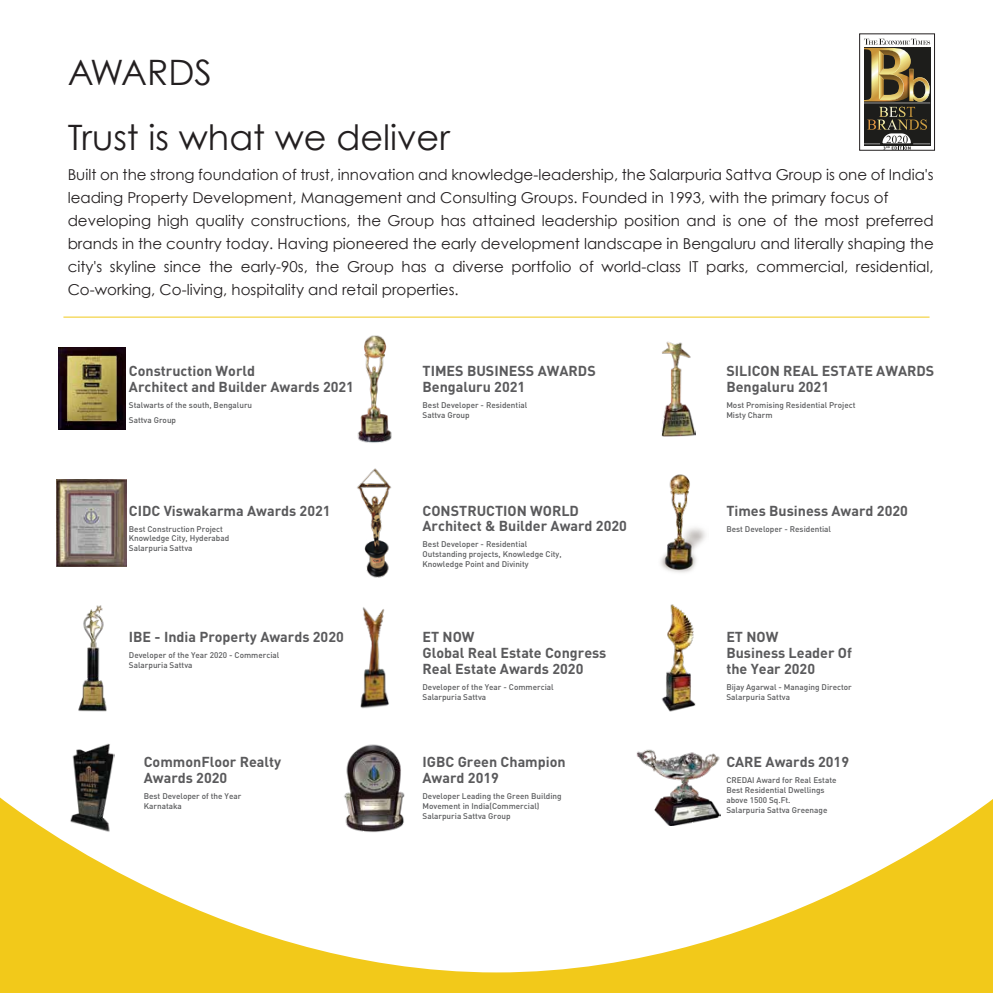
<style>
.page{position:relative;width:993px;height:993px;background:#fff}
.page>*{position:absolute;margin:0;border:0;box-sizing:border-box;transform-origin:0 0}
.t1{font:35px "Century Gothic";color:#231f20}
.t2{font:15px/23px "Century Gothic";color:#231f20}
.t3{font:700 14.25px/15.8px "DIN Pro";color:#5a5a5c}
.t4{font:500 8.12px/9.9px "DIN Pro";color:#595a5c}
</style>
<div class="page">
<svg style="left:0;top:797px;width:992px;height:195px"></svg>
<img style="left:662px;top:604px;width:34px;height:108px">
<img style="left:360px;top:607px;width:29px;height:102px">
<img style="left:78px;top:605px;width:29px;height:106px">
<img style="left:357px;top:468px;width:35px;height:110px">
<img style="left:69px;top:743px;width:45px;height:90px">
<img style="left:636px;top:749px;width:84px;height:76px">
<img style="left:344px;top:744px;width:61px;height:88px">
<img style="left:57px;top:479px;width:70px;height:87px">
<img style="left:660px;top:474px;width:46px;height:99px">
<hr style="left:63px;top:317px;width:866px;height:1px;background:#f2c91a">
<img style="left:661px;top:341px;width:34px;height:95px">
<img style="left:357px;top:335px;width:35px;height:108px">
<svg style="left:859px;top:34px;width:75px;height:116px"></svg>
<svg style="left:863px;top:39px;width:66px;height:110px;background:#726850"></svg>
<img style="left:58px;top:348px;width:67px;height:82px">
<h1 class="t1" style="left:68px;top:51px;width:146px">AWARDS</h1>
<h1 class="t1" style="left:68px;top:116px;width:383px">Trust is what we deliver</h1>
<p class="t2" style="left:68px;top:162px;width:867px">Built on the strong foundation of trust, innovation and knowledge-leadership, the Salarpuria Sattva Group is one of India's leading Property Development, Management and Consulting Groups. Founded in 1993, with the primary focus of developing high quality constructions, the Group has attained leadership position and is one of the most preferred brands in the country today. Having pioneered the early development landscape in Bengaluru and literally shaping the city's skyline since the early-90s, the Group has a diverse portfolio of world-class IT parks, commercial, residential, Co-working, Co-living, hospitality and retail properties.</p>
<h3 class="t3" style="left:129px;top:361px;width:226px">Construction World<br>Architect and Builder Awards 2021</h3>
<p class="t4" style="left:129px;top:396px;width:125px;line-height:14.9px">Stalwarts of the south, Bengaluru<br>Sattva Group</p>
<h3 class="t3" style="left:129px;top:500px;width:203px">CIDC Viswakarma Awards 2021</h3>
<p class="t4" style="left:129px;top:522px;width:102px">Best Construction Project<br>Knowledge City, Hyderabad<br>Salarpuria Sattva</p>
<h3 class="t3" style="left:129px;top:627px;width:216px">IBE - India Property Awards 2020</h3>
<p class="t4" style="left:129px;top:649px;width:152px">Developer of the Year 2020 - Commercial<br>Salarpuria Sattva</p>
<h3 class="t3" style="left:144px;top:752px;width:139px">CommonFloor Realty<br>Awards 2020</h3>
<p class="t4" style="left:144px;top:789px;width:99px">Best Developer of the Year<br>Karnataka</p>
<h3 class="t3" style="left:422px;top:361px;width:175px">TIMES BUSINESS AWARDS<br>Bengaluru 2021</h3>
<p class="t4" style="left:422px;top:399px;width:106px">Best Developer - Residential<br>Sattva Group</p>
<h3 class="t3" style="left:422px;top:500px;width:206px">CONSTRUCTION WORLD<br>Architect &amp; Builder Award 2020</h3>
<p class="t4" style="left:422px;top:538px;width:141px">Best Developer - Residential<br>Outstanding projects, Knowledge City,<br>Knowledge Point and Divinity</p>
<h3 class="t3" style="left:422px;top:627px;width:185px">ET NOW<br>Global Real Estate Congress<br>Real Estate Awards 2020</h3>
<p class="t4" style="left:422px;top:680px;width:133px">Developer of the Year - Commercial<br>Salarpuria Sattva</p>
<h3 class="t3" style="left:422px;top:752px;width:145px">IGBC Green Champion<br>Award 2019</h3>
<p class="t4" style="left:422px;top:789px;width:141px">Developer Leading the Green Building<br>Movement in India(Commercial)<br>Salarpuria Sattva Group</p>
<h3 class="t3" style="left:726px;top:361px;width:209px">SILICON REAL ESTATE AWARDS<br>Bengaluru 2021</h3>
<p class="t4" style="left:726px;top:399px;width:131px">Most Promising Residential Project<br>Misty Charm</p>
<h3 class="t3" style="left:726px;top:500px;width:183px">Times Business Award 2020</h3>
<p class="t4" style="left:726px;top:522px;width:106px">Best Developer - Residential</p>
<h3 class="t3" style="left:726px;top:627px;width:127px">ET NOW<br>Business Leader Of the Year 2020</h3>
<p class="t4" style="left:726px;top:680px;width:127px">Bijay Agarwal - Managing Director<br>Salarpuria Sattva</p>
<h3 class="t3" style="left:726px;top:752px;width:124px">CARE Awards 2019</h3>
<p class="t4" style="left:726px;top:774px;width:112px">CREDAI Award for Real Estate<br>Best Residential Dwellings above 1500 Sq.Ft.<br>Salarpuria Sattva Greenage</p>
</div>
